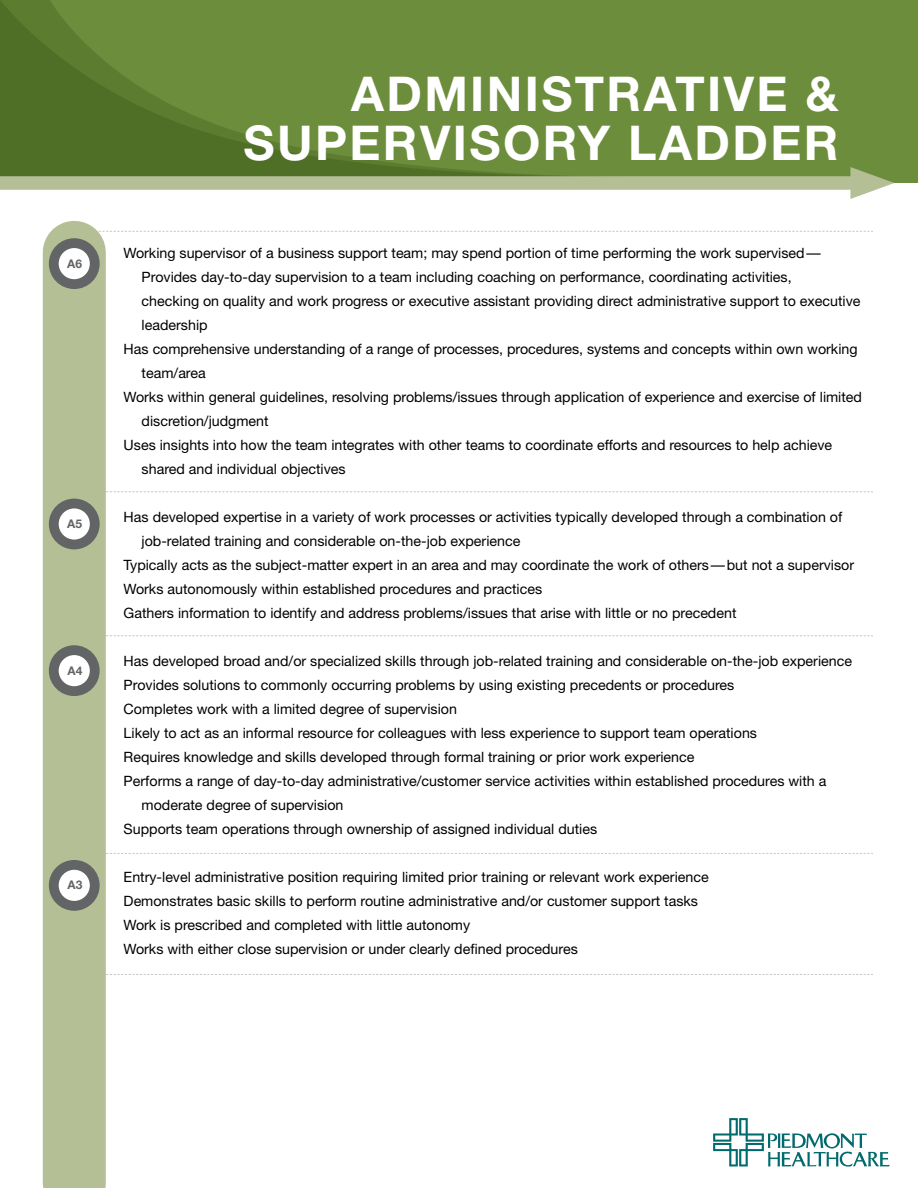
<style>
.page{position:relative;width:918px;height:1188px;background:#fff}
.page>*{position:absolute;margin:0;border:0;box-sizing:border-box;transform-origin:0 0}
.t1{font:700 48px/49.5px "Helvetica Neue";letter-spacing:.05em;color:#fff;text-align:right}
.t2{font:14.25px/24px "Helvetica Neue";color:#000}
.t3{font:700 12px "Helvetica Neue";color:#636466}
</style>
<div class="page">
<svg style="left:106px;top:974px;width:767px;height:1px"></svg>
<svg style="left:54px;top:231px;width:819px;height:1px"></svg>
<svg style="left:106px;top:635px;width:767px;height:1px"></svg>
<svg style="left:106px;top:491px;width:767px;height:1px"></svg>
<svg style="left:106px;top:853px;width:767px;height:1px"></svg>
<div style="left:0;top:0;width:918px;height:183px;background:#6c8d3b"></div>
<svg style="left:0;top:0;width:558px;height:176px"></svg>
<div style="left:43px;top:252px;width:63px;height:932px;background:#b4bf95"></div>
<div style="left:0;top:176px;width:869px;height:14px;background:#b4bf95"></div>
<svg style="left:850px;top:167px;width:44px;height:32px"></svg>
<svg style="left:54px;top:243px;width:41px;height:41px"></svg>
<div style="left:49px;top:238px;width:51px;height:51px;border:10px solid #636466;border-radius:50%"></div>
<svg style="left:54px;top:650px;width:41px;height:41px"></svg>
<div style="left:49px;top:645px;width:51px;height:51px;border:10px solid #636466;border-radius:50%"></div>
<svg style="left:54px;top:865px;width:41px;height:41px"></svg>
<div style="left:49px;top:860px;width:51px;height:51px;border:10px solid #636466;border-radius:50%"></div>
<div style="left:54px;top:504px;width:41px;height:40px;background:#fff;border-radius:50%"></div>
<div style="left:49px;top:499px;width:51px;height:50px;border:10px solid #636466;border-radius:50%"></div>
<svg style="left:713px;top:1118px;width:177px;height:49px"></svg>
<p class="t3" style="left:67px;top:256px;width:16px">A6</p>
<p class="t3" style="left:67px;top:516px;width:16px">A5</p>
<p class="t3" style="left:68px;top:663px;width:16px">A4</p>
<p class="t3" style="left:68px;top:878px;width:16px">A3</p>
<h1 class="t1" style="left:244px;top:68px;width:596px">ADMINISTRATIVE &amp;<br>SUPERVISORY LADDER</h1>
<p class="t2" style="left:124px;top:241px;width:698px">Working supervisor of a business support team; may spend portion of time performing the work supervised—</p>
<p class="t2" style="left:142px;top:265px;width:652px">Provides day-to-day supervision to a team including coaching on performance, coordinating activities,</p>
<p class="t2" style="left:142px;top:289px;width:720px">checking on quality and work progress or executive assistant providing direct administrative support to executive</p>
<p class="t2" style="left:142px;top:313px;width:67px">leadership</p>
<p class="t2" style="left:124px;top:337px;width:736px">Has comprehensive understanding of a range of processes, procedures, systems and concepts within own working</p>
<p class="t2" style="left:142px;top:361px;width:66px">team/area</p>
<p class="t2" style="left:124px;top:385px;width:740px">Works within general guidelines, resolving problems/issues through application of experience and exercise of limited</p>
<p class="t2" style="left:142px;top:409px;width:128px">discretion/judgment</p>
<p class="t2" style="left:124px;top:433px;width:710px">Uses insights into how the team integrates with other teams to coordinate efforts and resources to help achieve</p>
<p class="t2" style="left:142px;top:457px;width:206px">shared and individual objectives</p>
<p class="t2" style="left:124px;top:505px;width:720px">Has developed expertise in a variety of work processes or activities typically developed through a combination of</p>
<p class="t2" style="left:142px;top:529px;width:380px">job-related training and considerable on-the-job experience</p>
<p class="t2" style="left:124px;top:553px;width:732px">Typically acts as the subject-matter expert in an area and may coordinate the work of others—but not a supervisor</p>
<p class="t2" style="left:124px;top:577px;width:420px">Works autonomously within established procedures and practices</p>
<p class="t2" style="left:124px;top:601px;width:614px">Gathers information to identify and address problems/issues that arise with little or no precedent</p>
<p class="t2" style="left:124px;top:649px;width:730px">Has developed broad and/or specialized skills through job-related training and considerable on-the-job experience</p>
<p class="t2" style="left:124px;top:673px;width:612px">Provides solutions to commonly occurring problems by using existing precedents or procedures</p>
<p class="t2" style="left:124px;top:697px;width:335px">Completes work with a limited degree of supervision</p>
<p class="t2" style="left:124px;top:721px;width:635px">Likely to act as an informal resource for colleagues with less experience to support team operations</p>
<p class="t2" style="left:124px;top:745px;width:572px">Requires knowledge and skills developed through formal training or prior work experience</p>
<p class="t2" style="left:124px;top:769px;width:704px">Performs a range of day-to-day administrative/customer service activities within established procedures with a</p>
<p class="t2" style="left:142px;top:793px;width:203px">moderate degree of supervision</p>
<p class="t2" style="left:124px;top:817px;width:475px">Supports team operations through ownership of assigned individual duties</p>
<p class="t2" style="left:124px;top:865px;width:587px">Entry-level administrative position requiring limited prior training or relevant work experience Demonstrates basic skills to perform routine administrative and/or customer support tasks Work is prescribed and completed with little autonomy<br>Works with either close supervision or under clearly defined procedures</p>
</div>
